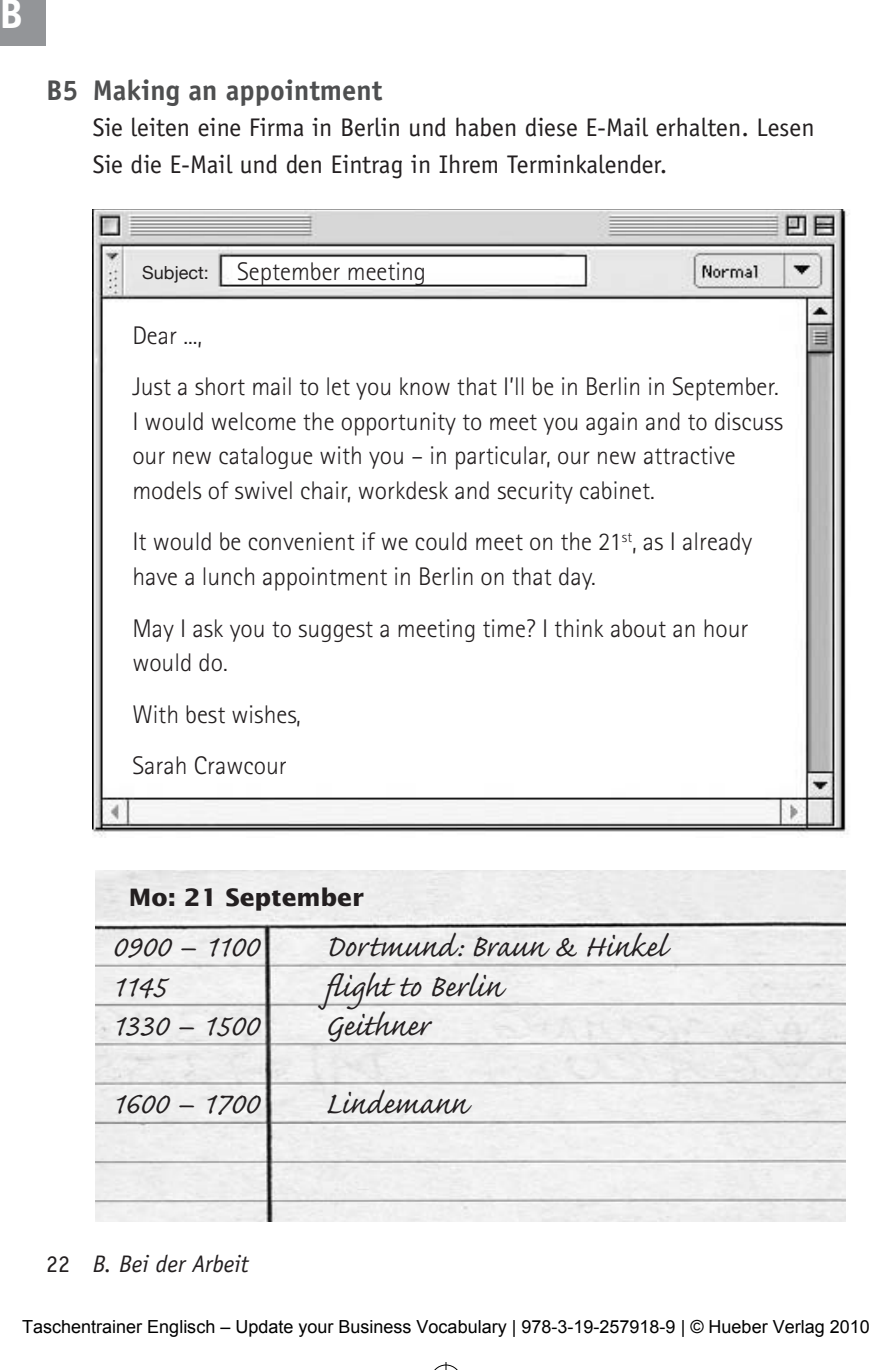
<style>
.page{position:relative;width:892px;height:1370px;background:#fff}
.page>*{position:absolute;margin:0;border:0;box-sizing:border-box;transform-origin:0 0}
.t1{font:700 42px "Officina Sans";color:#fff}
.t2{font:39px "Caflisch Script";color:#231f20}
.t3{font:700 28.5px "Officina Sans";color:#4e4f50}
.t4{font:300 25.5px/34.5px "Rotis Sans Serif";color:#231f20}
.t5{font:25.5px/36.6px "Officina Sans";color:#231f20}
.t6{font:italic 24px "Officina Sans";color:#231f20}
.t7{font:700 24px "Lucida Sans";color:#231f20}
.t8{font:18px "Arial";color:#000}
.t9{font:18px "Helvetica Neue";color:#231f20}
.s1{font-style:normal}
</style>
<div class="page">
<div style="left:0;top:0;width:46px;height:46px;background:#939598"></div>
<img style="left:96px;top:870px;width:749px;height:350px">
<img style="left:93px;top:649px;width:755px;height:188px">
<img style="left:93px;top:210px;width:757px;height:288px">
<img style="left:93px;top:498px;width:753px;height:151px">
<svg style="left:435px;top:1362px;width:22px;height:7px"></svg>
<h1 class="t1" style="left:0;top:-13px;width:26px">B</h1>
<p class="t3" style="left:46px;top:72px;width:337px">B5 Making an appointment</p>
<p class="t5" style="left:93px;top:109px;width:723px">Sie leiten eine Firma in Berlin und haben diese E-Mail erhalten. Lesen<br>Sie die E-Mail und den Eintrag in Ihrem Terminkalender.</p>
<p class="t9" style="left:142px;top:261px;width:68px">Subject:</p>
<p class="t4" style="left:237px;top:254px;width:190px">September meeting</p>
<p class="t4" style="left:132px;top:309px;width:647px;line-height:51.6px">Dear ...,<br>Just a short mail to let you know that I’ll be in Berlin in September.</p>
<p class="t4" style="left:132px;top:404px;width:652px">I would welcome the opportunity to meet you again and to discuss our new catalogue with you – in particular, our new attractive models of swivel chair, workdesk and security cabinet.</p>
<p class="t4" style="left:132px;top:524px;width:621px">It would be convenient if we could meet on the 21<sup>st</sup>, as I already have a lunch appointment in Berlin on that day.</p>
<p class="t4" style="left:132px;top:610px;width:617px">May I ask you to suggest a meeting time? I think about an hour would do.</p>
<p class="t4" style="left:132px;top:688px;width:170px;line-height:51.6px">With best wishes,<br>Sarah Crawcour</p>
<p class="t7" style="left:129px;top:882px;width:236px">Mo: 21 September</p>
<h2 class="t2" style="left:112px;top:927px;width:148px">0900 – 1100</h2>
<h2 class="t2" style="left:325px;top:927px;width:343px">Dortmund: Braun &amp; Hinkel</h2>
<h2 class="t2" style="left:112px;top:966px;width:56px">1145</h2>
<h2 class="t2" style="left:325px;top:966px;width:178px">flight to Berlin</h2>
<h2 class="t2" style="left:112px;top:1005px;width:148px">1330 – 1500</h2>
<h2 class="t2" style="left:325px;top:1005px;width:105px">Geithner</h2>
<h2 class="t2" style="left:112px;top:1083px;width:148px">1600 – 1700</h2>
<h2 class="t2" style="left:325px;top:1083px;width:143px">Lindemann</h2>
<p class="t6" style="left:46px;top:1249px;width:204px"><span class="s1">22</span> B. Bei der Arbeit</p>
<p class="t8" style="left:22px;top:1314px;width:849px">Taschentrainer Englisch – Update your Business Vocabulary | 978-3-19-257918-9 | © Hueber Verlag 2010</p>
</div>
